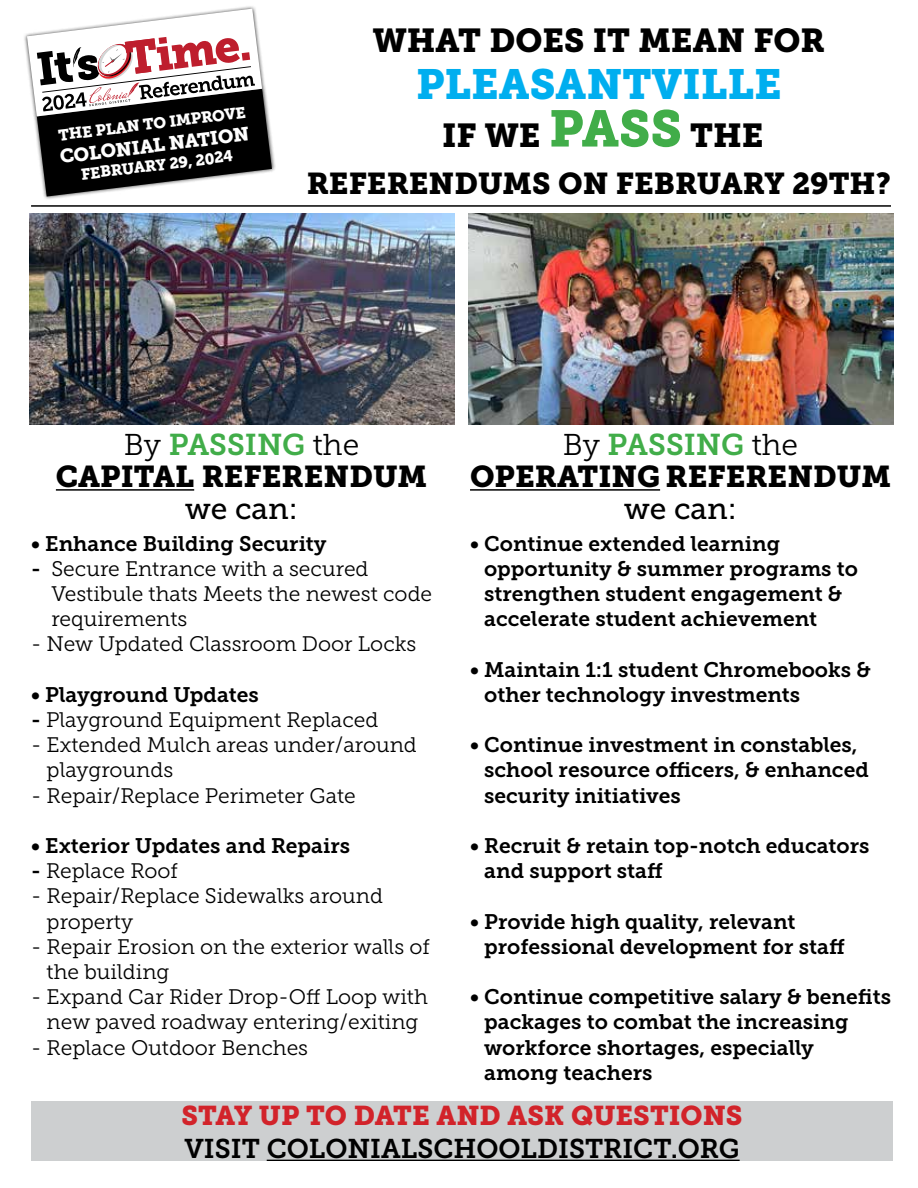
<style>
.page{position:relative;width:918px;height:1188px;background:#fff}
.page>*{position:absolute;margin:0;border:0;box-sizing:border-box;transform-origin:0 0}
.t1{font:42px "Museo Slab 900";color:#00aeef}
.t2{font:33px "Museo Slab 900";color:#000}
.t3{font:30px "Museo Slab 900";color:#000}
.t4{font:30px "Museo Slab 700";color:#41ad49}
.t5{font:30px "Museo Slab 500";color:#000}
.t6{font:27px "Museo Slab 700";color:#000}
.t7{font:27px "Museo Slab 900";color:#d2232a}
.t8{font:21px/25.2px "Museo Slab 700";color:#000}
.t9{font:21px/25.2px "Museo Slab 300";color:#000}
.t10{font:19.05px "Museo Slab 900";color:#fff}
.t11{font:15.6px "Museo Slab 900";color:#fff}
.s1{font-size:51px;color:#41ad49}
.s2{font-family:"Museo Slab 300";color:#000}
.s3{font-family:"Museo Slab 700"}
</style>
<div class="page">
<div style="left:33px;top:85px;width:243px;height:116px;background:#000;opacity:.75"></div>
<div style="left:23px;top:5px;width:243px;height:115px;background:#000;opacity:.75"></div>
<svg style="left:27px;top:9px;width:245px;height:188px"></svg>
<hr style="left:56px;top:489px;width:138px;height:2px;background:#000">
<hr style="left:470px;top:489px;width:190px;height:2px;background:#000">
<hr style="left:31px;top:205px;width:860px;height:2px;background:#000">
<img style="left:468px;top:213px;width:425px;height:211px">
<img style="left:29px;top:213px;width:425px;height:211px">
<div style="left:31px;top:1102px;width:862px;height:59px;background:#cdcfd0"></div>
<hr style="left:267px;top:1160px;width:473px;height:1px;background:#000">
<p class="t11" style="left:57px;top:126px;width:190px;rotate:-7deg">THE PLAN TO IMPROVE</p>
<p class="t10" style="left:59px;top:146px;width:192px;rotate:-7deg">COLONIAL NATION</p>
<p class="t11" style="left:80px;top:165px;width:154px;rotate:-7deg">FEBRUARY 29, 2024</p>
<h2 class="t2" style="left:373px;top:21px;width:454px">WHAT DOES IT MEAN FOR</h2>
<h1 class="t1" style="left:416px;top:60px;width:367px">PLEASANTVILLE</h1>
<h2 class="t2" style="left:442px;top:116px;width:323px">IF WE <span class="s1">PASS</span> THE</h2>
<h3 class="t3" style="left:307px;top:166px;width:586px">REFERENDUMS ON FEBRUARY 29TH?</h3>
<h3 class="t4" style="left:124px;top:427px;width:237px"><span class="s2">By</span> PASSING <span class="s2">the</span></h3>
<h3 class="t3" style="left:56px;top:459px;width:373px">CAPITAL REFERENDUM</h3>
<h3 class="t5" style="left:185px;top:492px;width:114px">we can:</h3>
<h3 class="t4" style="left:563px;top:427px;width:237px"><span class="s2">By</span> PASSING <span class="s2">the</span></h3>
<h3 class="t3" style="left:470px;top:459px;width:422px">OPERATING REFERENDUM</h3>
<h3 class="t5" style="left:624px;top:492px;width:114px">we can:</h3>
<p class="t8" style="left:31px;top:531px;width:297px">• Enhance Building Security</p>
<p class="t9" style="left:51px;top:556px;width:382px;text-indent:-20px"><span class="s3">-</span> Secure Entrance with a secured<br>Vestibule thats Meets the newest code requirements</p>
<p class="t9" style="left:31px;top:632px;width:387px">- New Updated Classroom Door Locks</p>
<p class="t8" style="left:31px;top:682px;width:229px">• Playground Updates</p>
<p class="t9" style="left:31px;top:707px;width:349px"><span class="s3">-</span> Playground Equipment Replaced</p>
<p class="t9" style="left:47px;top:732px;width:372px;text-indent:-16px">- Extended Mulch areas under/around playgrounds</p>
<p class="t9" style="left:31px;top:783px;width:326px">- Repair/Replace Perimeter Gate</p>
<p class="t8" style="left:31px;top:833px;width:321px">• Exterior Updates and Repairs</p>
<p class="t9" style="left:31px;top:858px;width:148px"><span class="s3">-</span> Replace Roof</p>
<p class="t9" style="left:47px;top:884px;width:338px;text-indent:-16px">- Repair/Replace Sidewalks around property</p>
<p class="t9" style="left:47px;top:934px;width:385px;text-indent:-16px">- Repair Erosion on the exterior walls of the building</p>
<p class="t9" style="left:31px;top:984px;width:398px;text-align:center">- Expand Car Rider Drop-Off Loop with new paved roadway entering/exiting</p>
<p class="t9" style="left:31px;top:1035px;width:279px">- Replace Outdoor Benches</p>
<p class="t8" style="left:484px;top:531px;width:375px;text-indent:-14px">• Continue extended learning opportunity &amp; summer programs to strengthen student engagement &amp; accelerate student achievement</p>
<p class="t8" style="left:484px;top:657px;width:388px;text-indent:-14px">• Maintain 1:1 student Chromebooks &amp; other technology investments</p>
<p class="t8" style="left:484px;top:732px;width:386px;text-indent:-14px">• Continue investment in constables, school resource officers, &amp; enhanced security initiatives</p>
<p class="t8" style="left:484px;top:833px;width:387px;text-indent:-14px">• Recruit &amp; retain top-notch educators and support staff</p>
<p class="t8" style="left:484px;top:909px;width:362px;text-indent:-14px">• Provide high quality, relevant professional development for staff</p>
<p class="t8" style="left:484px;top:984px;width:408px;text-indent:-14px">• Continue competitive salary &amp; benefits packages to combat the increasing workforce shortages, especially among teachers</p>
<p class="t7" style="left:182px;top:1100px;width:563px">STAY UP TO DATE AND ASK QUESTIONS</p>
<p class="t6" style="left:184px;top:1133px;width:557px">VISIT COLONIALSCHOOLDISTRICT.ORG</p>
</div>
